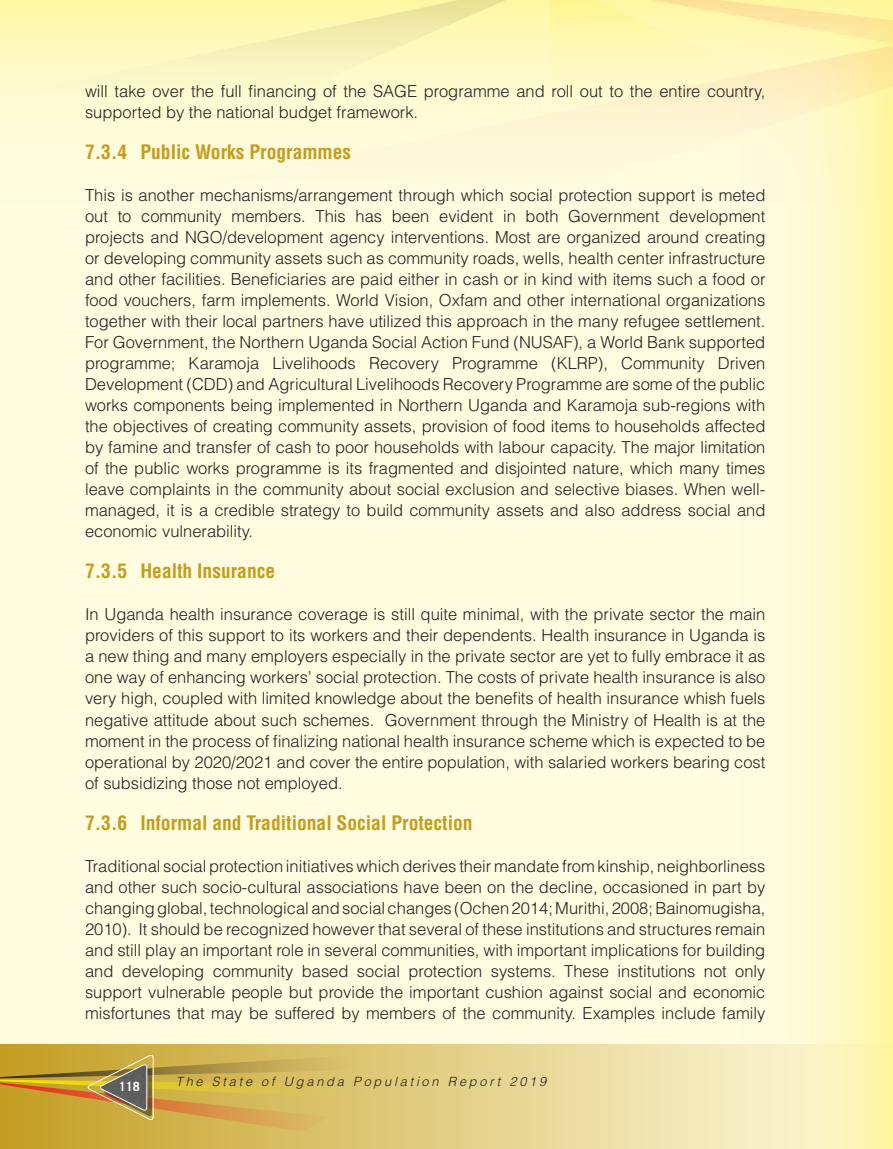
<style>
.page{position:relative;width:893px;height:1149px;background:#fff}
.page>*{position:absolute;margin:0;border:0;box-sizing:border-box;transform-origin:0 0}
.sub2{font:700 condensed 19.5px "Helvetica LT Std";color:#c39d20}
.BODE1{font:300 16.5px/21px "Helvetica LT Std";color:#231f20;text-align:justify}
.t1{font:italic 300 12.75px "Helvetica LT Std";letter-spacing:.22em;color:#231f20}
.t2{font:700 12.75px "Trade Gothic";color:#fff}
</style>
<div class="page">
<div style="left:0;top:0;width:893px;height:1148px;background:#fffce0"></div>
<svg style="left:806px;top:243px;width:87px;height:801px"></svg>
<svg style="left:0;top:0;width:893px;height:243px"></svg>
<svg style="left:0;top:1044px;width:892px;height:104px;background:#e9da98"></svg>
<hr style="left:892px;top:1044px;width:1px;height:104px;background:#c39d20">
<svg style="left:0;top:1053px;width:369px;height:78px;background:#c9a94b"></svg>
<svg style="left:585px;top:0;width:308px;height:134px"></svg>
<svg style="left:549px;top:0;width:279px;height:107px;background:#fef5b8"></svg>
<svg style="left:0;top:0;width:534px;height:103px;background:#fcf7bc"></svg>
<p class="BODE1" style="left:85px;top:80px;width:682px">will take over the full financing of the SAGE programme and roll out to the entire country, supported by the national budget framework.</p>
<p class="sub2" style="left:85px;top:140px;width:268px">7.3.4 Public Works Programmes</p>
<p class="BODE1" style="left:85px;top:184px;width:682px">This is another mechanisms/arrangement through which social protection support is meted out to community members. This has been evident in both Government development projects and NGO/development agency interventions. Most are organized around creating or developing community assets such as community roads, wells, health center infrastructure and other facilities. Beneficiaries are paid either in cash or in kind with items such a food or food vouchers, farm implements. World Vision, Oxfam and other international organizations together with their local partners have utilized this approach in the many refugee settlement.<br>For Government, the Northern Uganda Social Action Fund (NUSAF), a World Bank supported programme; Karamoja Livelihoods Recovery Programme (KLRP), Community Driven Development (CDD) and Agricultural Livelihoods Recovery Programme are some of the public works components being implemented in Northern Uganda and Karamoja sub-regions with the objectives of creating community assets, provision of food items to households affected by famine and transfer of cash to poor households with labour capacity. The major limitation of the public works programme is its fragmented and disjointed nature, which many times leave complaints in the community about social exclusion and selective biases. When well&shy;managed, it is a credible strategy to build community assets and also address social and economic vulnerability.</p>
<p class="sub2" style="left:85px;top:559px;width:192px">7.3.5 Health Insurance</p>
<p class="BODE1" style="left:85px;top:603px;width:682px">In Uganda health insurance coverage is still quite minimal, with the private sector the main providers of this support to its workers and their dependents. Health insurance in Uganda is a new thing and many employers especially in the private sector are yet to fully embrace it as one way of enhancing workers’ social protection. The costs of private health insurance is also very high, coupled with limited knowledge about the benefits of health insurance whish fuels negative attitude about such schemes. Government through the Ministry of Health is at the moment in the process of finalizing national health insurance scheme which is expected to be operational by 2020/2021 and cover the entire population, with salaried workers bearing cost of subsidizing those not employed.</p>
<p class="sub2" style="left:85px;top:810px;width:389px">7.3.6 Informal and Traditional Social Protection</p>
<p class="BODE1" style="left:85px;top:854px;width:682px">Traditional social protection initiatives which derives their mandate from kinship, neighborliness and other such socio-cultural associations have been on the decline, occasioned in part by changing global, technological and social changes (Ochen 2014; Murithi, 2008; Bainomugisha, 2010). It should be recognized however that several of these institutions and structures remain and still play an important role in several communities, with important implications for building and developing community based social protection systems. These institutions not only support vulnerable people but provide the important cushion against social and economic misfortunes that may be suffered by members of the community. Examples include family</p>
<p class="t2" style="left:119px;top:1078px;width:23px">118</p>
<p class="t1" style="left:176px;top:1073px;width:372px">The State of Uganda Population Report 2019</p>
</div>
